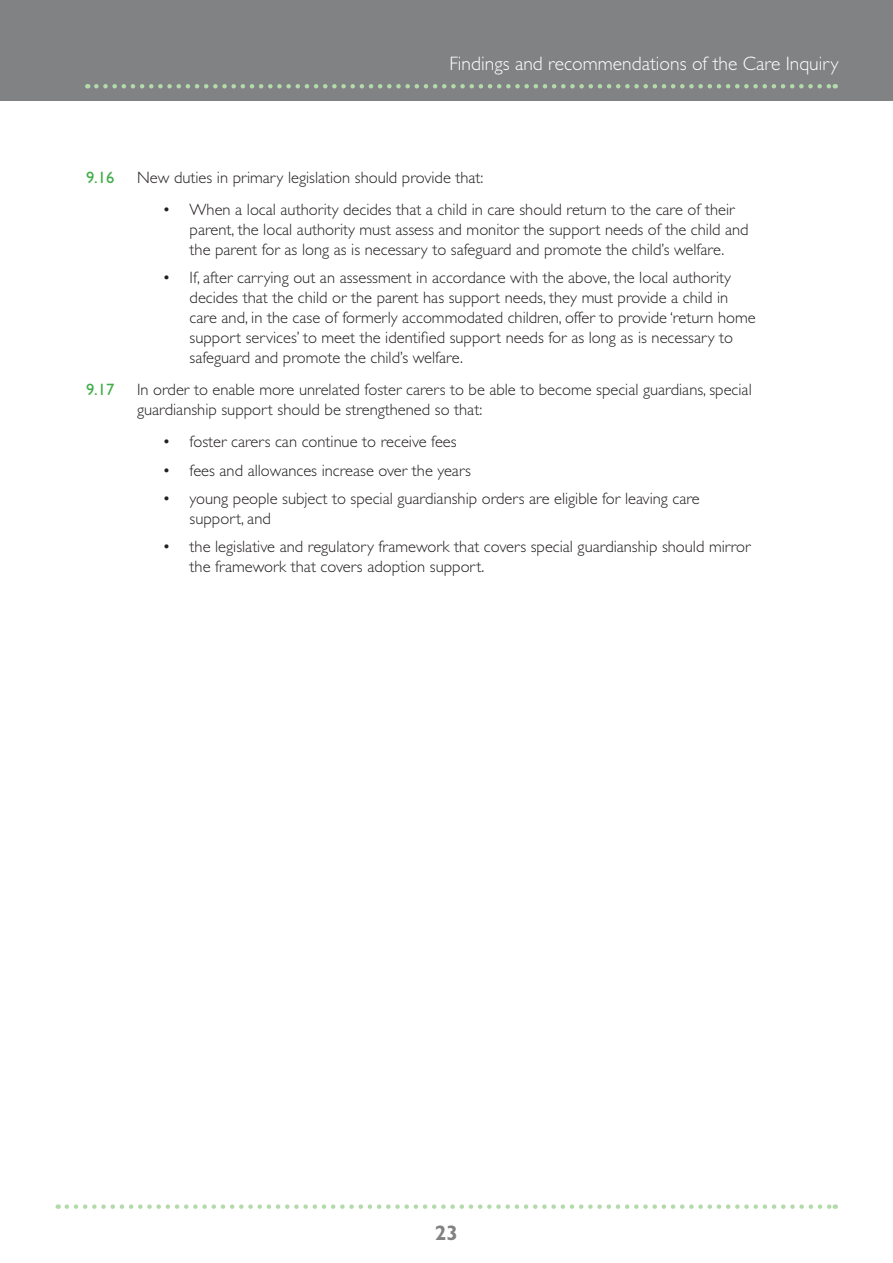
<style>
.page{position:relative;width:893px;height:1263px;background:#fff}
.page>*{position:absolute;margin:0;border:0;box-sizing:border-box;transform-origin:0 0}
.t1{font:700 21px "Gill Sans";color:#808284}
.t2{font:300 19.5px "Gill Sans";color:#fff}
.t3{font:300 16.5px/19.8px "Gill Sans";color:#231f20}
.t4{font:16.5px "Gill Sans";color:#41ad49}
</style>
<div class="page">
<div style="left:0;top:0;width:892px;height:100px;background:#808284"></div>
<svg style="left:96px;top:84px;width:740px;height:5px"></svg>
<svg style="left:67px;top:1204px;width:769px;height:5px"></svg>
<p class="t2" style="left:449px;top:52px;width:391px">Findings and recommendations of the Care Inquiry</p>
<p class="t4" style="left:86px;top:168px;width:30px">9.16</p>
<p class="t3" style="left:190px;top:161px;width:546px;line-height:32.5px;text-indent:-53px">New duties in primary legislation should provide that:<br>When a local authority decides that a child in care should return to the care of their</p>
<p class="t3" style="left:190px;top:220px;width:560px">parent, the local authority must assess and monitor the support needs of the child and the parent for as long as is necessary to safeguard and promote the child’s welfare.</p>
<p class="t3" style="left:190px;top:268px;width:567px">If, after carrying out an assessment in accordance with the above, the local authority decides that the child or the parent has support needs, they must provide a child in care and, in the case of formerly accommodated children, offer to provide ‘return home support services’ to meet the identified support needs for as long as is necessary to safeguard and promote the child’s welfare.</p>
<p class="t4" style="left:86px;top:380px;width:30px">9.17</p>
<p class="t3" style="left:137px;top:380px;width:616px">In order to enable more unrelated foster carers to be able to become special guardians, special guardianship support should be strengthened so that:</p>
<p class="t3" style="left:190px;top:428px;width:512px;line-height:28.3px">foster carers can continue to receive fees<br>fees and allowances increase over the years<br>young people subject to special guardianship orders are eligible for leaving care</p>
<p class="t3" style="left:190px;top:504px;width:563px;line-height:28.3px">support, and<br>the legislative and regulatory framework that covers special guardianship should mirror</p>
<p class="t3" style="left:190px;top:557px;width:296px">the framework that covers adoption support.</p>
<p class="t3" style="left:163px;top:200px;width:10px">•</p>
<p class="t3" style="left:163px;top:268px;width:10px">•</p>
<p class="t3" style="left:163px;top:428px;width:10px;line-height:28.3px;text-align:justify">• • •</p>
<p class="t3" style="left:163px;top:537px;width:10px">•</p>
<p class="t1" style="left:435px;top:1221px;width:25px">23</p>
</div>
